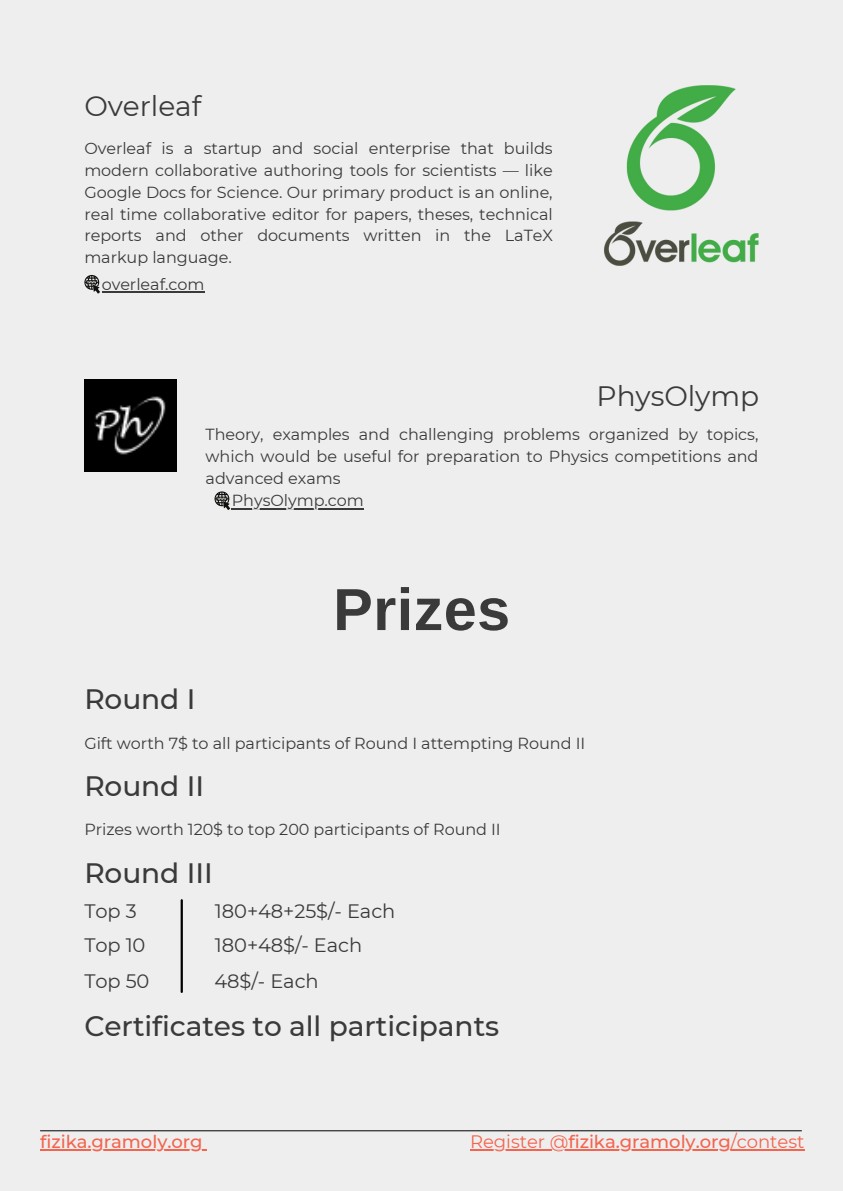
<style>
.page{position:relative;width:843px;height:1191px;background:#fff}
.page>*{position:absolute;margin:0;border:0;box-sizing:border-box;transform-origin:0 0}
.t1{font:700 59.3px "Arimo";letter-spacing:.005em;color:#3a3a3a}
.t2{font:500 28px "Montserrat";letter-spacing:-.005em;color:#3a3a3a}
.t3{font:28px "Montserrat";letter-spacing:-.005em;color:#3a3a3a}
.t4{font:19.4px/33.7px "Montserrat";letter-spacing:-.005em;color:#3a3a3a}
.t5{font:500 18px "Montserrat";letter-spacing:-.005em;color:#f4644e}
.t6{font:16px/21.8px "Montserrat";letter-spacing:-.005em;color:#3a3a3a;text-align:justify}
.s1{font-weight:400}
</style>
<div class="page">
<div style="left:0;top:0;width:842px;height:1190px;background:#eee"></div>
<img style="left:604px;top:85px;width:154px;height:181px">
<div style="left:84px;top:379px;width:93px;height:93px;background:#000"></div>
<img style="left:94px;top:396px;width:72px;height:59px">
<hr style="left:40px;top:1149px;width:162px;height:1px;background:#f4644e">
<svg style="left:214px;top:491px;width:16px;height:19px"></svg>
<hr style="left:232px;top:507px;width:132px;height:2px;background:#3a3a3a">
<svg style="left:84px;top:275px;width:16px;height:18px"></svg>
<hr style="left:102px;top:291px;width:102px;height:2px;background:#3a3a3a">
<hr style="left:180px;top:900px;width:3px;height:91px;background:#000">
<hr style="left:470px;top:1149px;width:98px;height:1px;background:#f4644e">
<hr style="left:568px;top:1149px;width:162px;height:1px;background:#f4644e">
<hr style="left:730px;top:1149px;width:74px;height:1px;background:#f4644e">
<hr style="left:40px;top:1130px;width:761px;height:1px;background:#000">
<h2 class="t3" style="left:84px;top:89px;width:118px">Overleaf</h2>
<p class="t6" style="left:84px;top:138px;width:470px">Overleaf is a startup and social enterprise that builds modern collaborative authoring tools for scientists — like Google Docs for Science. Our primary product is an online, real time collaborative editor for papers, theses, technical reports and other documents written in the LaTeX markup language.</p>
<p class="t6" style="left:102px;top:273px;width:104px">overleaf.com</p>
<h2 class="t3" style="left:596px;top:379px;width:164px">PhysOlymp</h2>
<p class="t6" style="left:205px;top:423px;width:554px">Theory, examples and challenging problems organized by topics, which would be useful for preparation to Physics competitions and advanced exams</p>
<p class="t6" style="left:232px;top:489px;width:133px">PhysOlymp.com</p>
<h1 class="t1" style="left:333px;top:576px;width:178px">Prizes</h1>
<h2 class="t2" style="left:84px;top:682px;width:113px">Round I</h2>
<p class="t6" style="left:84px;top:732px;width:502px">Gift worth 7$ to all participants of Round I attempting Round II</p>
<h2 class="t2" style="left:84px;top:768px;width:121px">Round II</h2>
<p class="t6" style="left:84px;top:818px;width:418px">Prizes worth 120$ to top 200 participants of Round II</p>
<h2 class="t2" style="left:84px;top:856px;width:130px">Round III</h2>
<p class="t4" style="left:84px;top:893px;width:63px">Top 3<br>Top 10</p>
<p class="t4" style="left:215px;top:893px;width:182px">180+48+25$/- Each<br>180+48$/- Each</p>
<p class="t4" style="left:84px;top:964px;width:67px">Top 50</p>
<p class="t4" style="left:214px;top:964px;width:106px">48$/- Each</p>
<h2 class="t2" style="left:84px;top:1008px;width:416px">Certificates to all participants</h2>
<p class="t5" style="left:40px;top:1130px;width:164px">fizika.gramoly.org</p>
<p class="t5" style="left:470px;top:1130px;width:336px"><span class="s1">Register @</span>fizika.gramoly.org<span class="s1">/contest</span></p>
</div>
